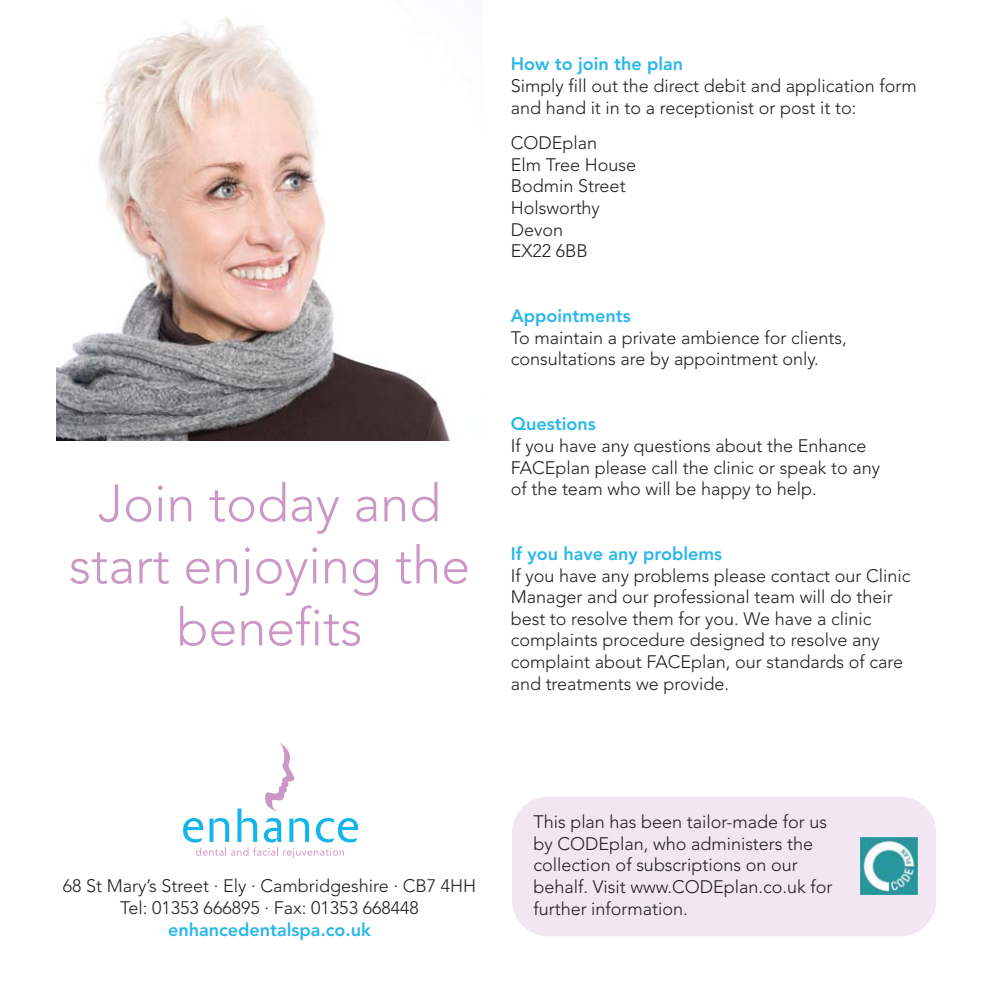
<style>
.page{position:relative;width:993px;height:993px;background:#fff}
.page>*{position:absolute;margin:0;border:0;box-sizing:border-box;transform-origin:0 0}
.t1{font:300 52px/62px "Avenir";color:#cb97c4;text-align:center}
.t2{font:300 18px/21.6px "Avenir";color:#231f20}
.t3{font:800 18px "Avenir";color:#28b7ea}
</style>
<div class="page">
<div style="left:512px;top:796px;width:423px;height:139px;background:#f1e6f2;border-radius:36px"></div>
<img style="left:57px;top:16px;width:393px;height:424px">
<svg style="left:183px;top:743px;width:175px;height:114px"></svg>
<img style="left:860px;top:837px;width:57px;height:57px">
<h1 class="t1" style="left:69px;top:476px;width:402px">Join today and start enjoying the benefits</h1>
<p class="t3" style="left:510px;top:57px;width:174px">How to join the plan</p>
<p class="t2" style="left:510px;top:76px;width:407px">Simply fill out the direct debit and application form and hand it in to a receptionist or post it to:</p>
<p class="t2" style="left:510px;top:134px;width:127px">CODEplan<br>Elm Tree House<br>Bodmin Street<br>Holsworthy<br>Devon<br>EX22 6BB</p>
<p class="t3" style="left:510px;top:308px;width:121px">Appointments</p>
<p class="t2" style="left:510px;top:328px;width:337px">To maintain a private ambience for clients, consultations are by appointment only.</p>
<p class="t3" style="left:510px;top:416px;width:86px">Questions</p>
<p class="t2" style="left:510px;top:436px;width:371px">If you have any questions about the Enhance<br>FACEplan please call the clinic or speak to any of the team who will be happy to help.</p>
<p class="t3" style="left:510px;top:546px;width:213px">If you have any problems</p>
<p class="t2" style="left:510px;top:566px;width:401px">If you have any problems please contact our Clinic Manager and our professional team will do their best to resolve them for you. We have a clinic complaints procedure designed to resolve any complaint about FACEplan, our standards of care and treatments we provide.</p>
<p class="t2" style="left:63px;top:876px;width:414px;text-align:center">68 St Mary’s Street · Ely · Cambridgeshire · CB7 4HH<br>Tel: 01353 666895 · Fax: 01353 668448</p>
<p class="t3" style="left:168px;top:921px;width:204px">enhancedentalspa.co.uk</p>
<p class="t2" style="left:533px;top:812px;width:300px">This plan has been tailor-made for us by CODEplan, who administers the collection of subscriptions on our behalf. Visit www.CODEplan.co.uk for further information.</p>
</div>
